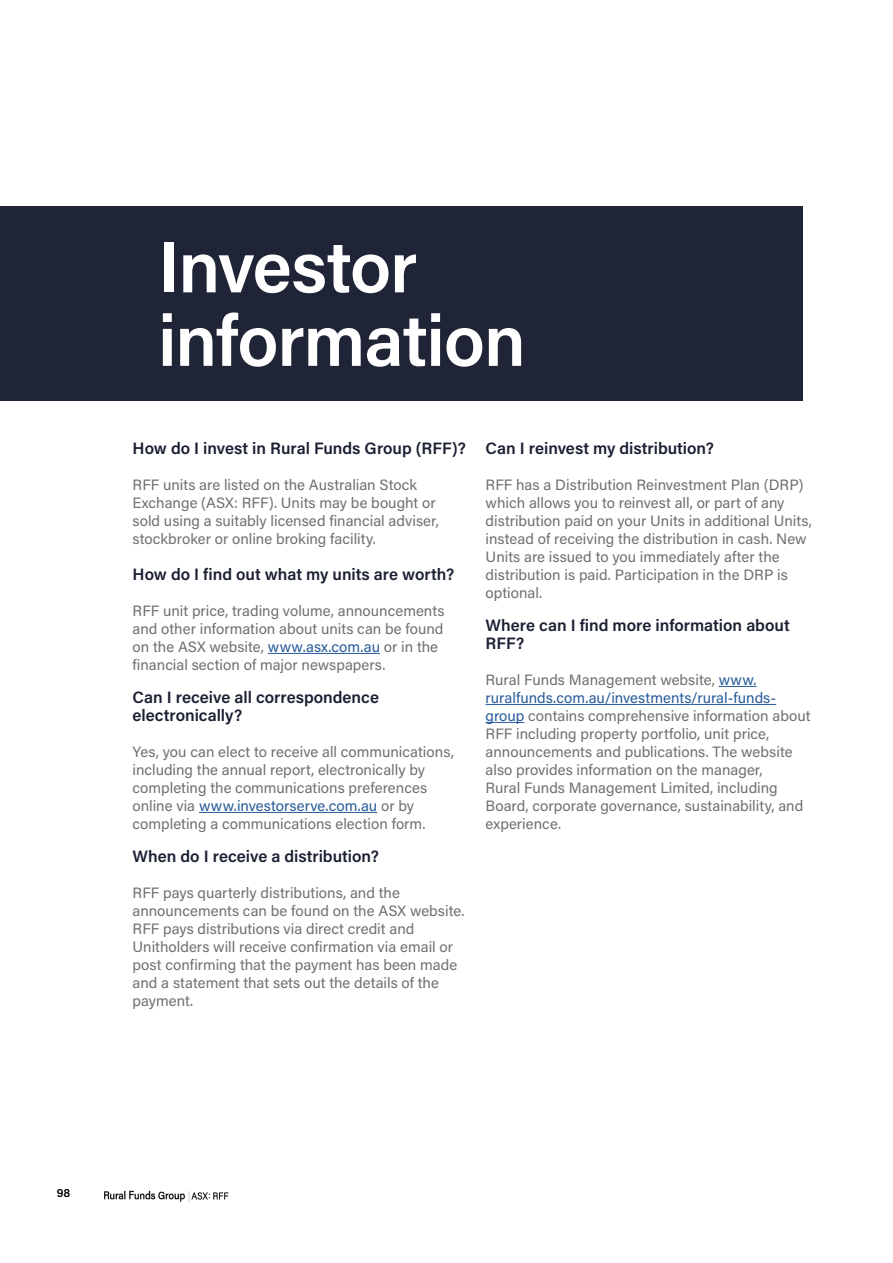
<style>
.page{position:relative;width:893px;height:1263px;background:#fff}
.page>*{position:absolute;margin:0;border:0;box-sizing:border-box;transform-origin:0 0}
.t1{font:600 72px/73.5px "Acumin Pro";letter-spacing:-.015em;color:#fff}
.t2{font:600 16.5px/18px "Acumin Pro";color:#1a2032}
.t3{font:15px/18px "Acumin Pro";color:#71706f}
.t4{font:600 12px "Acumin Pro";color:#000}
.s1{color:#275b9b}
</style>
<div class="page">
<img style="left:104px;top:1190px;width:125px;height:12px">
<hr style="left:268px;top:653px;width:112px;height:1px;background:#275b9b">
<hr style="left:199px;top:812px;width:178px;height:1px;background:#275b9b">
<hr style="left:719px;top:686px;width:38px;height:1px;background:#275b9b">
<hr style="left:486px;top:704px;width:290px;height:1px;background:#275b9b">
<hr style="left:486px;top:722px;width:38px;height:1px;background:#275b9b">
<div style="left:0;top:206px;width:803px;height:195px;background:#1a2032"></div>
<h1 class="t1" style="left:158px;top:227px;width:369px">Investor information</h1>
<p class="t2" style="left:133px;top:438px;width:335px">How do I invest in Rural Funds Group (RFF)?</p>
<p class="t3" style="left:133px;top:475px;width:308px">RFF units are listed on the Australian Stock Exchange (ASX: RFF). Units may be bought or sold using a suitably licensed financial adviser, stockbroker or online broking facility.</p>
<p class="t2" style="left:133px;top:564px;width:323px">How do I find out what my units are worth?</p>
<p class="t3" style="left:133px;top:601px;width:313px">RFF unit price, trading volume, announcements and other information about units can be found on the ASX website, <span class="s1">www.asx.com.au</span> or in the financial section of major newspapers.</p>
<p class="t2" style="left:133px;top:687px;width:248px">Can I receive all correspondence electronically?</p>
<p class="t3" style="left:133px;top:742px;width:323px">Yes, you can elect to receive all communications, including the annual report, electronically by completing the communications preferences online via <span class="s1">www.investorserve.com.au</span> or by completing a communications election form.</p>
<p class="t2" style="left:133px;top:846px;width:248px">When do I receive a distribution?</p>
<p class="t3" style="left:133px;top:883px;width:333px">RFF pays quarterly distributions, and the announcements can be found on the ASX website.<br>RFF pays distributions via direct credit and Unitholders will receive confirmation via email or post confirming that the payment has been made and a statement that sets out the details of the payment.</p>
<p class="t2" style="left:486px;top:438px;width:230px">Can I reinvest my distribution?</p>
<p class="t3" style="left:486px;top:475px;width:328px">RFF has a Distribution Reinvestment Plan (DRP) which allows you to reinvest all, or part of any distribution paid on your Units in additional Units, instead of receiving the distribution in cash. New Units are issued to you immediately after the distribution is paid. Participation in the DRP is optional.</p>
<p class="t2" style="left:486px;top:615px;width:306px">Where can I find more information about<br>RFF?</p>
<p class="t3" style="left:486px;top:670px;width:326px">Rural Funds Management website, <span class="s1">www. ruralfunds.com.au/investments/rural-funds&shy;group</span> contains comprehensive information about RFF including property portfolio, unit price, announcements and publications. The website also provides information on the manager,<br>Rural Funds Management Limited, including Board, corporate governance, sustainability, and experience.</p>
<p class="t4" style="left:57px;top:1185px;width:15px">98</p>
</div>
